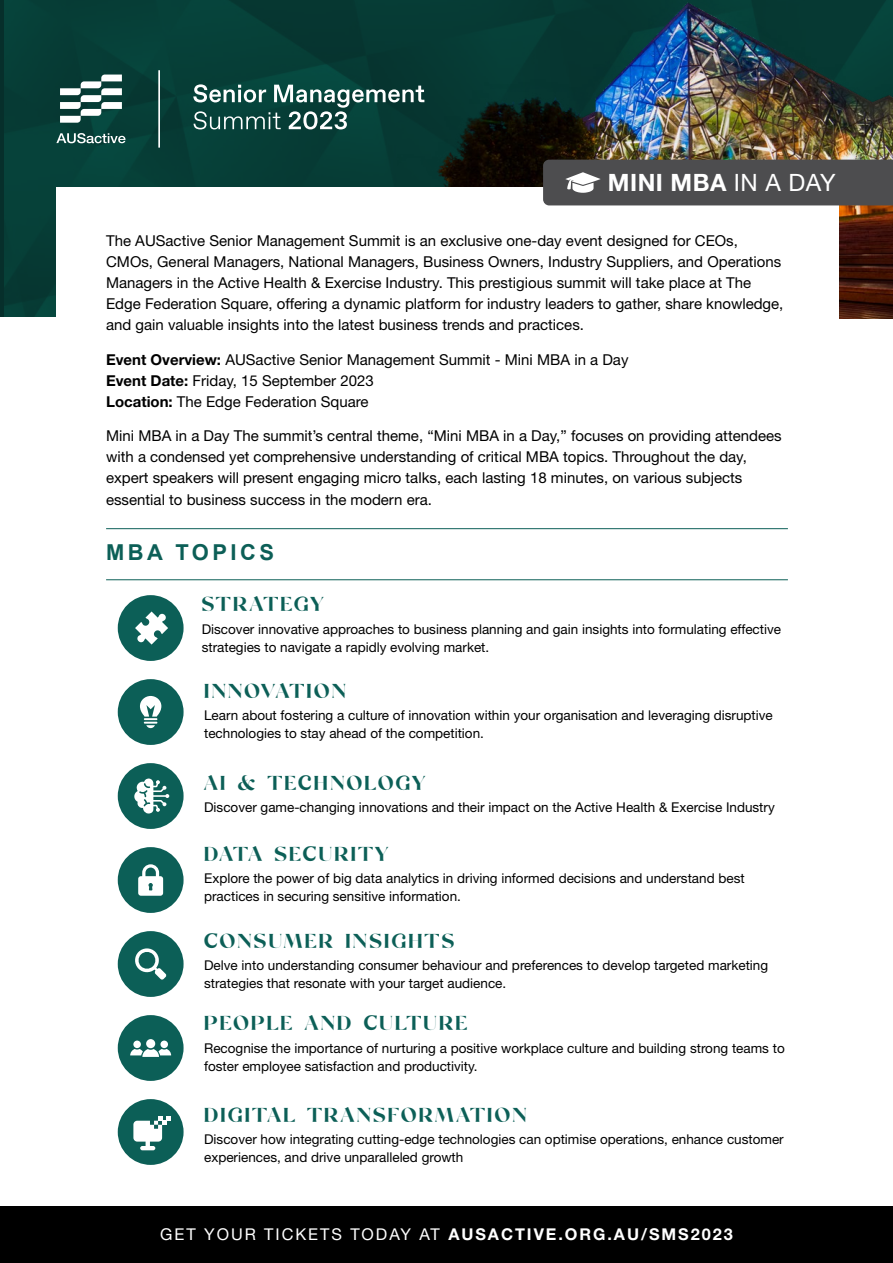
<style>
.page{position:relative;width:893px;height:1263px;background:#fff}
.page>*{position:absolute;margin:0;border:0;box-sizing:border-box;transform-origin:0 0}
.t1{font:300 24px "Mikela";letter-spacing:.1em;color:#0c5f57}
.t2{font:700 23.85px "Helvetica Neue LT Std";letter-spacing:.02em;color:#fff}
.t3{font:700 21.9px "Arial";letter-spacing:.16em;color:#0c5f57}
.t4{font:700 16.2px "Helvetica Neue LT Std";letter-spacing:.12em;color:#fff}
.t5{font:15px/21px "Helvetica Neue LT Std";color:#000}
.t6{font:13.5px/18px "Helvetica Neue LT Std";color:#000}
.s1{font-weight:400}
.s2{font-weight:700}
</style>
<div class="page">
<img style="left:5px;top:0;width:392px;height:316px">
<img style="left:397px;top:0;width:496px;height:319px">
<div style="left:56px;top:187px;width:783px;height:1034px;background:#fff"></div>
<div style="left:0;top:1206px;width:893px;height:57px;background:#000"></div>
<svg style="left:56px;top:133px;width:70px;height:10px"></svg>
<svg style="left:60px;top:75px;width:62px;height:48px"></svg>
<hr style="left:158px;top:70px;width:2px;height:78px;background:#fff">
<svg style="left:193px;top:84px;width:231px;height:45px;background:#3d6963"></svg>
<hr style="left:106px;top:528px;width:682px;height:1px;background:#0c5f57">
<hr style="left:106px;top:579px;width:682px;height:1px;background:#0c5f57">
<div style="left:118px;top:679px;width:66px;height:66px;background:#0c5f57;border-radius:50%"></div>
<svg style="left:140px;top:696px;width:21px;height:32px"></svg>
<div style="left:118px;top:595px;width:66px;height:66px;background:#0c5f57;border-radius:50%"></div>
<svg style="left:135px;top:611px;width:33px;height:33px"></svg>
<div style="left:118px;top:1015px;width:66px;height:66px;background:#0c5f57;border-radius:50%"></div>
<div style="left:146px;top:1039px;width:9px;height:9px;background:#fff;border-radius:50%"></div>
<div style="left:160px;top:1040px;width:8px;height:8px;background:#fff;border-radius:50%"></div>
<div style="left:133px;top:1040px;width:8px;height:8px;background:#fff;border-radius:50%"></div>
<svg style="left:130px;top:1049px;width:41px;height:8px"></svg>
<div style="left:543px;top:160px;width:350px;height:45px;background:#4d4d4f"></div>
<div style="left:118px;top:931px;width:66px;height:66px;background:#0c5f57;border-radius:50%"></div>
<svg style="left:135px;top:948px;width:31px;height:32px"></svg>
<div style="left:118px;top:847px;width:66px;height:66px;background:#0c5f57;border-radius:50%"></div>
<svg style="left:138px;top:864px;width:25px;height:32px"></svg>
<div style="left:118px;top:1099px;width:66px;height:66px;background:#0c5f57;border-radius:50%"></div>
<svg style="left:133px;top:1117px;width:37px;height:33px"></svg>
<div style="left:118px;top:763px;width:66px;height:66px;background:#0c5f57;border-radius:50%"></div>
<svg style="left:134px;top:778px;width:35px;height:35px"></svg>
<h2 class="t2" style="left:608px;top:168px;width:229px">MINI MBA <span class="s1">IN A DAY</span></h2>
<p class="t5" style="left:106px;top:230px;width:679px">The AUSactive Senior Management Summit is an exclusive one-day event designed for CEOs, CMOs, General Managers, National Managers, Business Owners, Industry Suppliers, and Operations Managers in the Active Health &amp; Exercise Industry. This prestigious summit will take place at The Edge Federation Square, offering a dynamic platform for industry leaders to gather, share knowledge, and gain valuable insights into the latest business trends and practices.</p>
<p class="t5" style="left:106px;top:349px;width:524px"><span class="s2">Event Overview:</span> AUSactive Senior Management Summit - Mini MBA in a Day<br><span class="s2">Event Date:</span> Friday, 15 September 2023<br><span class="s2">Location:</span> The Edge Federation Square</p>
<p class="t5" style="left:106px;top:425px;width:677px">Mini MBA in a Day The summit’s central theme, “Mini MBA in a Day,” focuses on providing attendees with a condensed yet comprehensive understanding of critical MBA topics. Throughout the day, expert speakers will present engaging micro talks, each lasting 18 minutes, on various subjects essential to business success in the modern era.</p>
<h3 class="t3" style="left:106px;top:538px;width:170px">MBA TOPICS</h3>
<h1 class="t1" style="left:202px;top:594px;width:123px">STRATEGY</h1>
<p class="t6" style="left:202px;top:619px;width:581px">Discover innovative approaches to business planning and gain insights into formulating effective strategies to navigate a rapidly evolving market.</p>
<h1 class="t1" style="left:204px;top:681px;width:143px">INNOVATION</h1>
<p class="t6" style="left:204px;top:706px;width:570px">Learn about fostering a culture of innovation within your organisation and leveraging disruptive technologies to stay ahead of the competition.</p>
<h1 class="t1" style="left:204px;top:773px;width:223px">AI &amp; TECHNOLOGY</h1>
<p class="t6" style="left:204px;top:798px;width:572px">Discover game-changing innovations and their impact on the Active Health &amp; Exercise Industry</p>
<h1 class="t1" style="left:204px;top:844px;width:186px">DATA SECURITY</h1>
<p class="t6" style="left:204px;top:869px;width:542px">Explore the power of big data analytics in driving informed decisions and understand best practices in securing sensitive information.</p>
<h1 class="t1" style="left:204px;top:931px;width:252px">CONSUMER INSIGHTS</h1>
<p class="t6" style="left:204px;top:956px;width:566px">Delve into understanding consumer behaviour and preferences to develop targeted marketing strategies that resonate with your target audience.</p>
<h1 class="t1" style="left:204px;top:1014px;width:265px">PEOPLE AND CULTURE</h1>
<p class="t6" style="left:204px;top:1039px;width:582px">Recognise the importance of nurturing a positive workplace culture and building strong teams to foster employee satisfaction and productivity.</p>
<h1 class="t1" style="left:204px;top:1105px;width:324px">DIGITAL TRANSFORMATION</h1>
<p class="t6" style="left:204px;top:1130px;width:581px">Discover how integrating cutting-edge technologies can optimise operations, enhance customer experiences, and drive unparalleled growth</p>
<p class="t4" style="left:160px;top:1224px;width:574px"><span class="s1">GET YOUR TICKETS TODAY AT</span> AUSACTIVE.ORG.AU/SMS2023</p>
</div>
